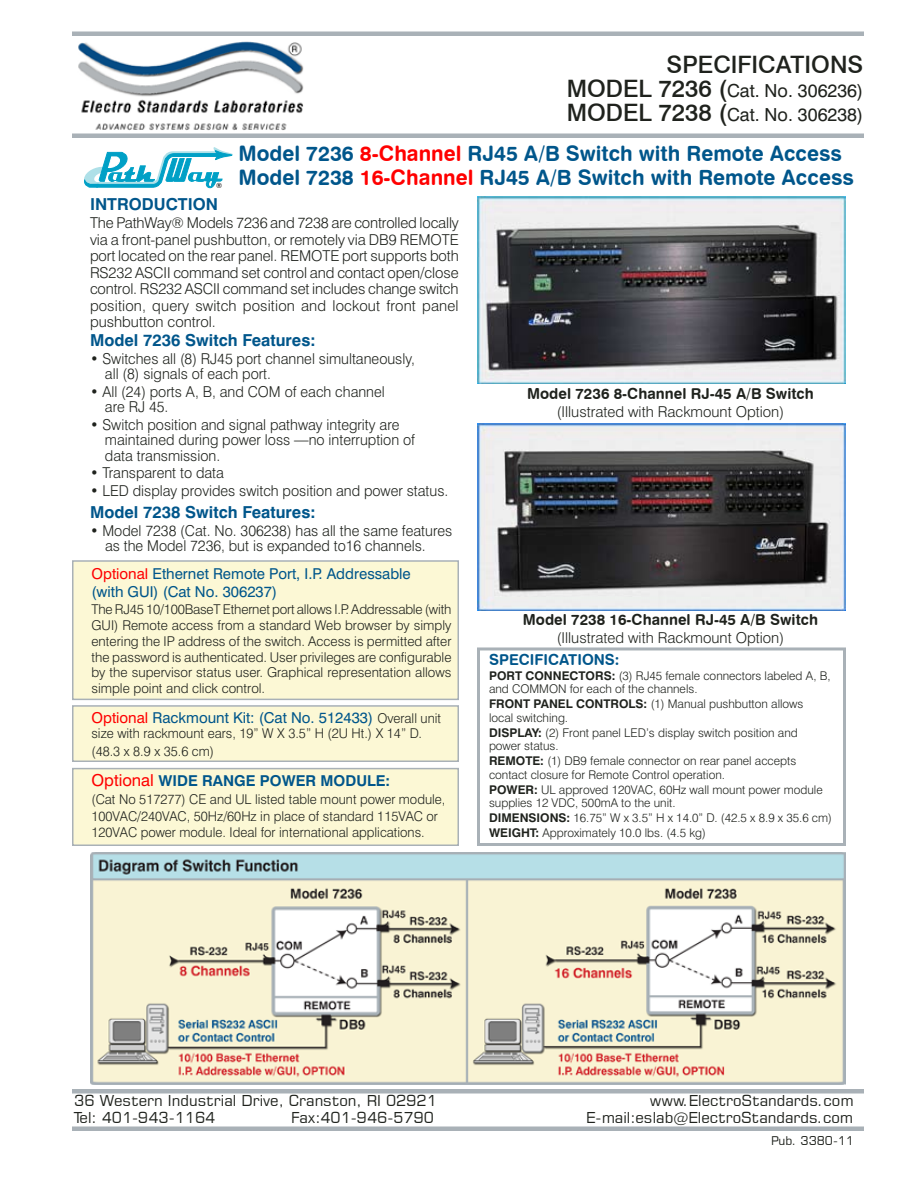
<style>
.page{position:relative;width:918px;height:1188px;background:#fff}
.page>*{position:absolute;margin:0;border:0;box-sizing:border-box;transform-origin:0 0}
.t1{font:500 24px "Swiss 721 BT";color:#1f221d}
.t2{font:21px/24px "Swiss 721 BT Bold Rounded";color:#00568b}
.t3{font:18px/24px "Swiss 721 BT";color:#1f221d}
.t4{font:700 16.5px "Swiss 721 BT";color:#00568b}
.t5{font:300 15px/16.5px "Swiss 721 BT";color:#1f221d}
.t6{font:15px "Square 721 BT";color:#1f221d}
.t7{font:15px/18px "Swiss 721 BT";color:#00568b}
.t8{font:15px "Swiss 721 BT Bold Rounded";color:#1f221d}
.t9{font:700 15px "Swiss 721 BT";color:#00568b}
.t10{font:15px "Swiss 721 BT Bold Rounded";color:#00568b}
.t11{font:300 13.5px/15.8px "Swiss 721 BT";color:#1f221d}
.t12{font:300 12px/13.5px "Swiss 721 BT";color:#1f221d}
.t13{font:12px "Square 721 BT";color:#1f221d}
.t14{font:7.2px "Swiss 721 BT";color:#000}
.s1{font-weight:500;font-size:24px}
.s2{color:#f00}
.s3{font-weight:300;font-size:13.5px;color:#1f221d}
.s4{font-weight:400;font-size:16.5px;color:#f00}
.s5{font-weight:700}
</style>
<div class="page">
<div style="left:73px;top:561px;width:385px;height:138px;background:#fcf8d5"></div>
<div style="left:72px;top:560px;width:387px;height:140px;border:2px solid #a9b1b7"></div>
<svg style="left:84px;top:147px;width:149px;height:42px"></svg>
<img style="left:477px;top:424px;width:369px;height:186px">
<img style="left:477px;top:197px;width:369px;height:186px">
<div style="left:73px;top:769px;width:385px;height:76px;background:#fcf8d5"></div>
<div style="left:72px;top:768px;width:387px;height:78px;border:2px solid #a9b1b7"></div>
<div style="left:73px;top:706px;width:385px;height:55px;background:#fcf8d5"></div>
<div style="left:72px;top:705px;width:387px;height:57px;border:2px solid #a9b1b7"></div>
<div style="left:477px;top:647px;width:369px;height:199px;border:3px solid #a9b1b7"></div>
<img style="left:90px;top:853px;width:756px;height:232px">
<img style="left:78px;top:41px;width:226px;height:90px">
<hr style="left:72px;top:32px;width:792px;height:4px;background:#a9b1b7">
<hr style="left:72px;top:134px;width:792px;height:4px;background:#a9b1b7">
<div style="left:72px;top:1126px;width:792px;height:5px;background:#a9b1b7"></div>
<div style="left:72px;top:1089px;width:792px;height:5px;background:#a9b1b7"></div>
<p class="t14" style="left:216px;top:182px;width:7px">®</p>
<h1 class="t1" style="left:667px;top:49px;width:198px">SPECIFICATIONS</h1>
<p class="t3" style="left:567px;top:78px;width:298px"><span class="s1">MODEL 7236 (</span>Cat. No. 306236)<br><span class="s1">MODEL 7238 (</span>Cat. No. 306238)</p>
<h2 class="t2" style="left:238px;top:141px;width:617px">Model 7236 <span class="s2">8-Channel</span> RJ45 A/B Switch with Remote Access<br>Model 7238 <span class="s2">16-Channel</span> RJ45 A/B Switch with Remote Access</h2>
<p class="t4" style="left:90px;top:194px;width:130px">INTRODUCTION</p>
<p class="t5" style="left:90px;top:214px;width:370px;text-align:justify">The PathWay® Models 7236 and 7238 are controlled locally via a front-panel pushbutton, or remotely via DB9 REMOTE port located on the rear panel. REMOTE port supports both RS232 ASCII command set control and contact open/close control. RS232 ASCII command set includes change switch position, query switch position and lockout front panel pushbutton control.</p>
<p class="t4" style="left:90px;top:330px;width:227px">Model 7236 Switch Features:</p>
<p class="t5" style="left:105px;top:350px;width:311px;line-height:15.8px;text-indent:-15px">• Switches all (8) RJ45 port channel simultaneously, all (8) signals of each port.</p>
<p class="t5" style="left:105px;top:383px;width:281px;line-height:15.8px;text-indent:-15px">• All (24) ports A, B, and COM of each channel are RJ 45.</p>
<p class="t5" style="left:105px;top:416px;width:312px;line-height:15.8px;text-indent:-15px">• Switch position and signal pathway integrity are maintained during power loss —no interruption of data transmission.</p>
<p class="t5" style="left:90px;top:465px;width:136px">• Transparent to data</p>
<p class="t5" style="left:90px;top:482px;width:360px">• LED display provides switch position and power status.</p>
<p class="t4" style="left:90px;top:503px;width:227px">Model 7238 Switch Features:</p>
<p class="t5" style="left:105px;top:522px;width:349px;line-height:15.8px;text-indent:-15px">• Model 7238 (Cat. No. 306238) has all the same features as the Model 7236, but is expanded to16 channels.</p>
<p class="t7" style="left:92px;top:565px;width:321px"><span class="s2">Optional</span> Ethernet Remote Port, I.P. Addressable (with GUI) (Cat No. 306237)</p>
<p class="t11" style="left:92px;top:602px;width:362px;text-align:justify">The RJ45 10/100BaseT Ethernet port allows I.P. Addressable (with GUI) Remote access from a standard Web browser by simply entering the IP address of the switch. Access is permitted after the password is authenticated. User privileges are configurable by the supervisor status user. Graphical representation allows simple point and click control.</p>
<p class="t7" style="left:92px;top:708px;width:351px"><span class="s2">Optional</span> Rackmount Kit: (Cat No. 512433) <span class="s3">Overall unit</span></p>
<p class="t11" style="left:92px;top:725px;width:332px;line-height:17.2px">size with rackmount ears, 19” W X 3.5” H (2U Ht.) X 14” D. (48.3 x 8.9 x 35.6 cm)</p>
<p class="t9" style="left:92px;top:772px;width:300px"><span class="s4">Optional</span> WIDE RANGE POWER MODULE:</p>
<p class="t11" style="left:92px;top:791px;width:355px;line-height:16.5px">(Cat No 517277) CE and UL listed table mount power module,<br>100VAC/240VAC, 50Hz/60Hz in place of standard 115VAC or<br>120VAC power module. Ideal for international applications.</p>
<p class="t8" style="left:527px;top:384px;width:288px">Model 7236 8-Channel RJ-45 A/B Switch</p>
<p class="t5" style="left:557px;top:403px;width:229px">(Illustrated with Rackmount Option)</p>
<p class="t8" style="left:523px;top:610px;width:297px">Model 7238 16-Channel RJ-45 A/B Switch</p>
<p class="t5" style="left:557px;top:629px;width:229px">(Illustrated with Rackmount Option)</p>
<p class="t10" style="left:489px;top:650px;width:132px">SPECIFICATIONS:</p>
<p class="t12" style="left:489px;top:669px;width:343px"><span class="s5">PORT CONNECTORS:</span> (3) RJ45 female connectors labeled A, B, and COMMON for each of the channels.</p>
<p class="t12" style="left:489px;top:697px;width:316px"><span class="s5">FRONT PANEL CONTROLS:</span> (1) Manual pushbutton allows local switching.</p>
<p class="t12" style="left:489px;top:726px;width:310px"><span class="s5">DISPLAY:</span> (2) Front panel LED’s display switch position and power status.</p>
<p class="t12" style="left:489px;top:754px;width:309px"><span class="s5">REMOTE:</span> (1) DB9 female connector on rear panel accepts contact closure for Remote Control operation.</p>
<p class="t12" style="left:489px;top:783px;width:335px"><span class="s5">POWER:</span> UL approved 120VAC, 60Hz wall mount power module supplies 12 VDC, 500mA to the unit.</p>
<p class="t12" style="left:489px;top:811px;width:344px;line-height:15px"><span class="s5">DIMENSIONS:</span> 16.75” W x 3.5” H x 14.0” D. (42.5 x 8.9 x 35.6 cm)<br><span class="s5">WEIGHT:</span> Approximately 10.0 lbs. (4.5 kg)</p>
<p class="t6" style="left:74px;top:1092px;width:364px">36 Western Industrial Drive, Cranston, RI 02921</p>
<p class="t6" style="left:650px;top:1092px;width:205px">www.ElectroStandards.com</p>
<p class="t6" style="left:74px;top:1108px;width:143px">Tel: 401-943-1164</p>
<p class="t6" style="left:291px;top:1108px;width:144px">Fax:401-946-5790</p>
<p class="t6" style="left:586px;top:1108px;width:269px">E-mail:eslab@ElectroStandards.com</p>
<p class="t13" style="left:771px;top:1133px;width:85px">Pub. 3380-11</p>
</div>
